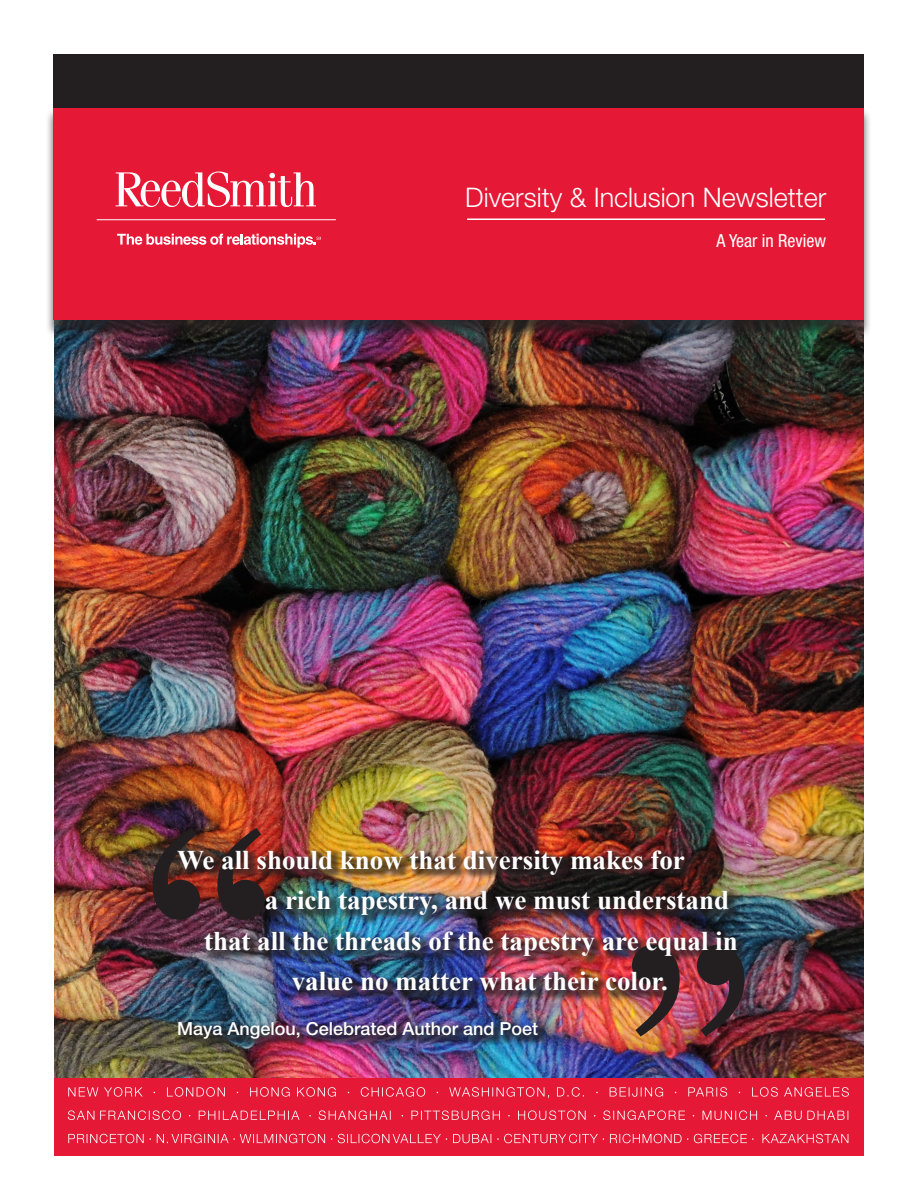
<style>
.page{position:relative;width:918px;height:1188px;background:#fff}
.page>*{position:absolute;margin:0;border:0;box-sizing:border-box;transform-origin:0 0}
.body{font:375px "New Baskerville";color:#231f20}
.body-2{font:700 27px/40.5px "Times New Roman";color:#fff}
.body-3{font:300 27px "Helvetica Neue LT Std";color:#fff}
.t1{font:500 18px "Helvetica Neue LT Std";color:#fff}
.body-4{font:condensed 18px "Helvetica Neue LT Std";color:#fff}
</style>
<div class="page">
<img style="left:54px;top:338px;width:810px;height:740px">
<div style="left:45px;top:107px;width:827px;height:231px;background:#231f20;opacity:.75"></div>
<div style="left:53px;top:105px;width:811px;height:215px;background:#e51836"></div>
<hr style="left:97px;top:219px;width:239px;height:1px;background:#fff">
<svg style="left:116px;top:172px;width:200px;height:35px"></svg>
<svg style="left:117px;top:234px;width:204px;height:14px"></svg>
<div style="left:53px;top:54px;width:811px;height:54px;background:#231f20"></div>
<hr style="left:467px;top:219px;width:358px;height:1px;background:#fff">
<div style="left:54px;top:1078px;width:810px;height:78px;background:#e51836"></div>
<svg style="left:68px;top:1134px;width:780px;height:9px"></svg>
<svg style="left:68px;top:1110px;width:780px;height:10px"></svg>
<svg style="left:68px;top:1087px;width:781px;height:11px"></svg>
<div style="left:174px;top:848px;width:574px;height:203px;background:#231f20;opacity:.65"></div>
<p class="body-3" style="left:465px;top:181px;width:363px">Diversity &amp; Inclusion Newsletter</p>
<p class="body-4" style="left:717px;top:230px;width:111px">A Year in Review</p>
<p class="body" style="left:127px;top:746px;width:164px">“</p>
<p class="body-2" style="left:265px;top:839px;width:466px;text-indent:-88px">We all should know that diversity makes for<br>a rich tapestry, and we must understand</p>
<p class="body-2" style="left:292px;top:920px;width:447px;text-indent:-88px">that all the threads of the tapestry are equal in value no matter what their color.</p>
<p class="t1" style="left:177px;top:1018px;width:363px">Maya Angelou, Celebrated Author and Poet</p>
<p class="body" style="left:607px;top:863px;width:164px">”</p>
</div>
